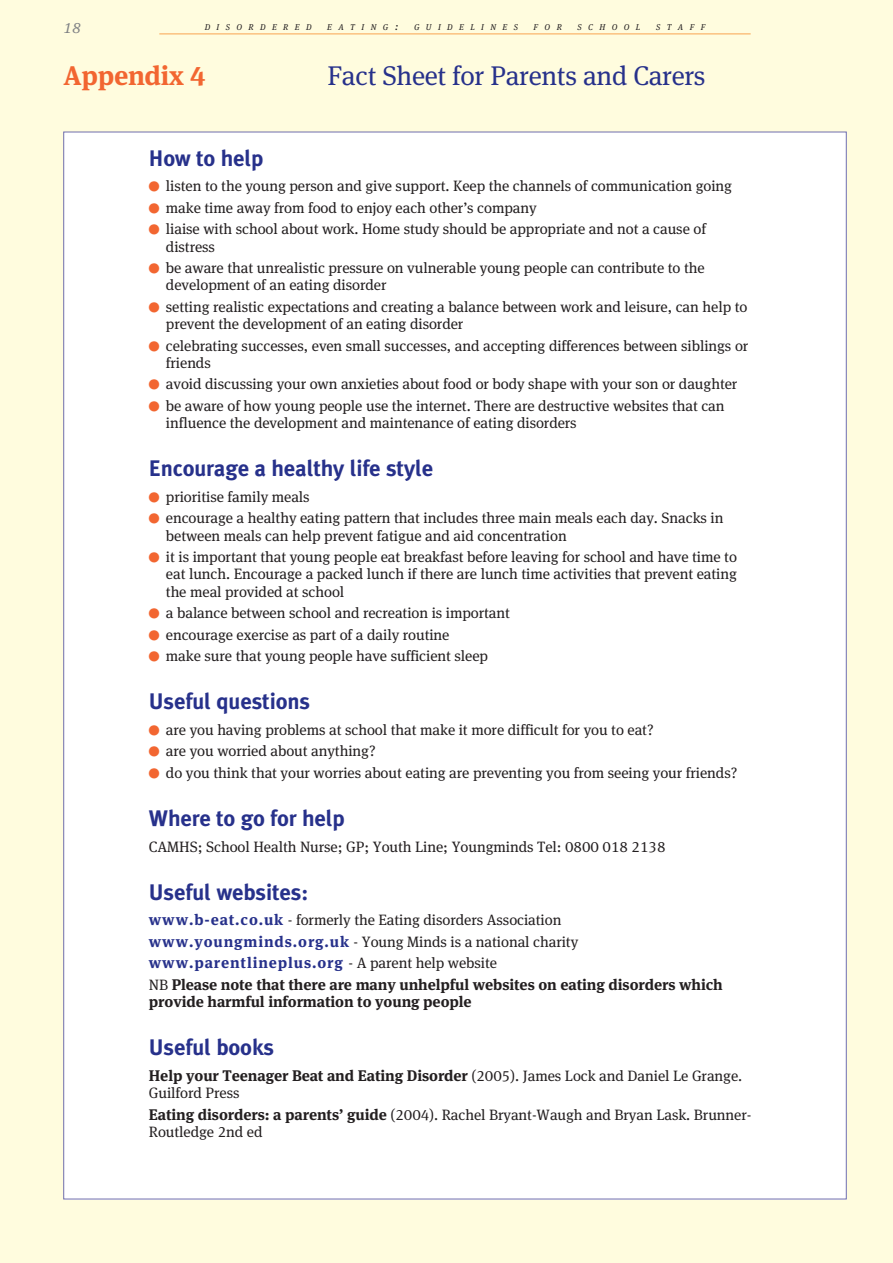
<style>
.page{position:relative;width:893px;height:1263px;background:#fff}
.page>*{position:absolute;margin:0;border:0;box-sizing:border-box;transform-origin:0 0}
.t1{font:27px "Meta Serif Offc";letter-spacing:-.01em;color:#27318b}
.t2{font:700 27px "Meta Serif Offc";letter-spacing:-.01em;color:#f26631}
.t3{font:700 22.5px "Meta Plus";letter-spacing:-.005em;color:#27318b}
.t4{font:700 15.3px/21.5px "Meta Serif Offc";letter-spacing:-.005em;color:#231f20}
.t5{font:15px/17.2px "Meta Serif Offc";letter-spacing:-.005em;color:#231f20}
.t6{font:italic 15px "Meta Serif Offc";color:#808285}
.t7{font:italic 8.4px "Meta Serif Offc";letter-spacing:.76em;color:#231f20}
.s1{font-size:11.25px}
.s2{color:#f26631}
.s3{font-weight:700;font-size:15.3px;color:#27318b}
.s4{color:#27318b}
.s5{font-weight:400;font-size:15px}
.s6{font-weight:700;font-size:15.3px}
</style>
<div class="page">
<div style="left:0;top:0;width:892px;height:1263px;background:#fffcde"></div>
<hr style="left:159px;top:34px;width:591px;height:1px;background:#f9a350">
<div style="left:64px;top:132px;width:782px;height:1067px;background:#fff"></div>
<p class="t6" style="left:64px;top:22px;width:19px">18</p>
<p class="t7" style="left:205px;top:24px;width:108px">DISORDERED</p>
<p class="t7" style="left:327px;top:24px;width:73px">EATING<span class="s1">:</span></p>
<p class="t7" style="left:414px;top:24px;width:105px">GUIDELINES</p>
<p class="t7" style="left:533px;top:24px;width:30px">FOR</p>
<p class="t7" style="left:577px;top:24px;width:64px">SCHOOL</p>
<p class="t7" style="left:656px;top:24px;width:51px">STAFF</p>
<h1 class="t2" style="left:64px;top:65px;width:143px">Appendix 4</h1>
<h1 class="t1" style="left:327px;top:65px;width:380px">Fact Sheet for Parents and Carers</h1>
<h2 class="t3" style="left:149px;top:150px;width:116px">How to help</h2>
<p class="t5" style="left:149px;top:179px;width:584px"><span class="s2">●</span> listen to the young person and give support. Keep the channels of communication going</p>
<p class="t5" style="left:149px;top:200px;width:389px"><span class="s2">●</span> make time away from food to enjoy each other’s company</p>
<p class="t5" style="left:166px;top:222px;width:541px;text-indent:-17px"><span class="s2">●</span> liaise with school about work. Home study should be appropriate and not a cause of distress</p>
<p class="t5" style="left:166px;top:260px;width:540px;text-indent:-17px"><span class="s2">●</span> be aware that unrealistic pressure on vulnerable young people can contribute to the development of an eating disorder</p>
<p class="t5" style="left:166px;top:299px;width:583px;text-indent:-17px"><span class="s2">●</span> setting realistic expectations and creating a balance between work and leisure, can help to prevent the development of an eating disorder</p>
<p class="t5" style="left:166px;top:338px;width:584px;text-indent:-17px"><span class="s2">●</span> celebrating successes, even small successes, and accepting differences between siblings or friends</p>
<p class="t5" style="left:149px;top:377px;width:590px"><span class="s2">●</span> avoid discussing your own anxieties about food or body shape with your son or daughter</p>
<p class="t5" style="left:166px;top:398px;width:560px;text-indent:-17px"><span class="s2">●</span> be aware of how young people use the internet. There are destructive websites that can influence the development and maintenance of eating disorders</p>
<h2 class="t3" style="left:149px;top:460px;width:286px">Encourage a healthy life style</h2>
<p class="t5" style="left:149px;top:489px;width:162px"><span class="s2">●</span> prioritise family meals</p>
<p class="t5" style="left:166px;top:511px;width:559px;text-indent:-17px"><span class="s2">●</span> encourage a healthy eating pattern that includes three main meals each day. Snacks in between meals can help prevent fatigue and aid concentration</p>
<p class="t5" style="left:166px;top:549px;width:572px;text-align:justify;text-indent:-17px"><span class="s2">●</span> it is important that young people eat breakfast before leaving for school and have time to eat lunch. Encourage a packed lunch if there are lunch time activities that prevent eating the meal provided at school</p>
<p class="t5" style="left:149px;top:605px;width:362px"><span class="s2">●</span> a balance between school and recreation is important</p>
<p class="t5" style="left:149px;top:627px;width:302px"><span class="s2">●</span> encourage exercise as part of a daily routine</p>
<p class="t5" style="left:149px;top:648px;width:340px"><span class="s2">●</span> make sure that young people have sufficient sleep</p>
<h2 class="t3" style="left:149px;top:693px;width:163px">Useful questions</h2>
<p class="t5" style="left:149px;top:722px;width:506px"><span class="s2">●</span> are you having problems at school that make it more difficult for you to eat?</p>
<p class="t5" style="left:149px;top:744px;width:228px"><span class="s2">●</span> are you worried about anything?</p>
<p class="t5" style="left:149px;top:765px;width:590px"><span class="s2">●</span> do you think that your worries about eating are preventing you from seeing your friends?</p>
<h2 class="t3" style="left:149px;top:810px;width:197px">Where to go for help</h2>
<p class="t5" style="left:149px;top:839px;width:518px">CAMHS; School Health Nurse; GP; Youth Line; Youngminds Tel: 0800 018 2138</p>
<h2 class="t3" style="left:149px;top:884px;width:161px">Useful websites:</h2>
<p class="t5" style="left:149px;top:911px;width:431px;line-height:21.5px"><span class="s3">www.b-eat.co.uk</span> - formerly the Eating disorders Association <span class="s3">www.youngminds.org.uk</span> - Young Minds is a national charity</p>
<p class="t4" style="left:149px;top:954px;width:575px"><span class="s4">www.parentlineplus.org</span> <span class="s5">- A parent help website<br>NB</span> Please note that there are many unhelpful websites on eating disorders which</p>
<p class="t4" style="left:149px;top:992px;width:324px">provide harmful information to young people</p>
<h2 class="t3" style="left:149px;top:1039px;width:127px">Useful books</h2>
<p class="t4" style="left:149px;top:1066px;width:595px">Help your Teenager Beat and Eating Disorder <span class="s5">(2005). James Lock and Daniel Le Grange.</span></p>
<p class="t5" style="left:149px;top:1083px;width:604px;line-height:21.5px">Guilford Press<br><span class="s6">Eating disorders: a parents’ guide</span> (2004). Rachel Bryant-Waugh and Bryan Lask. Brunner-</p>
<p class="t5" style="left:149px;top:1124px;width:115px">Routledge 2nd ed</p>
</div>
